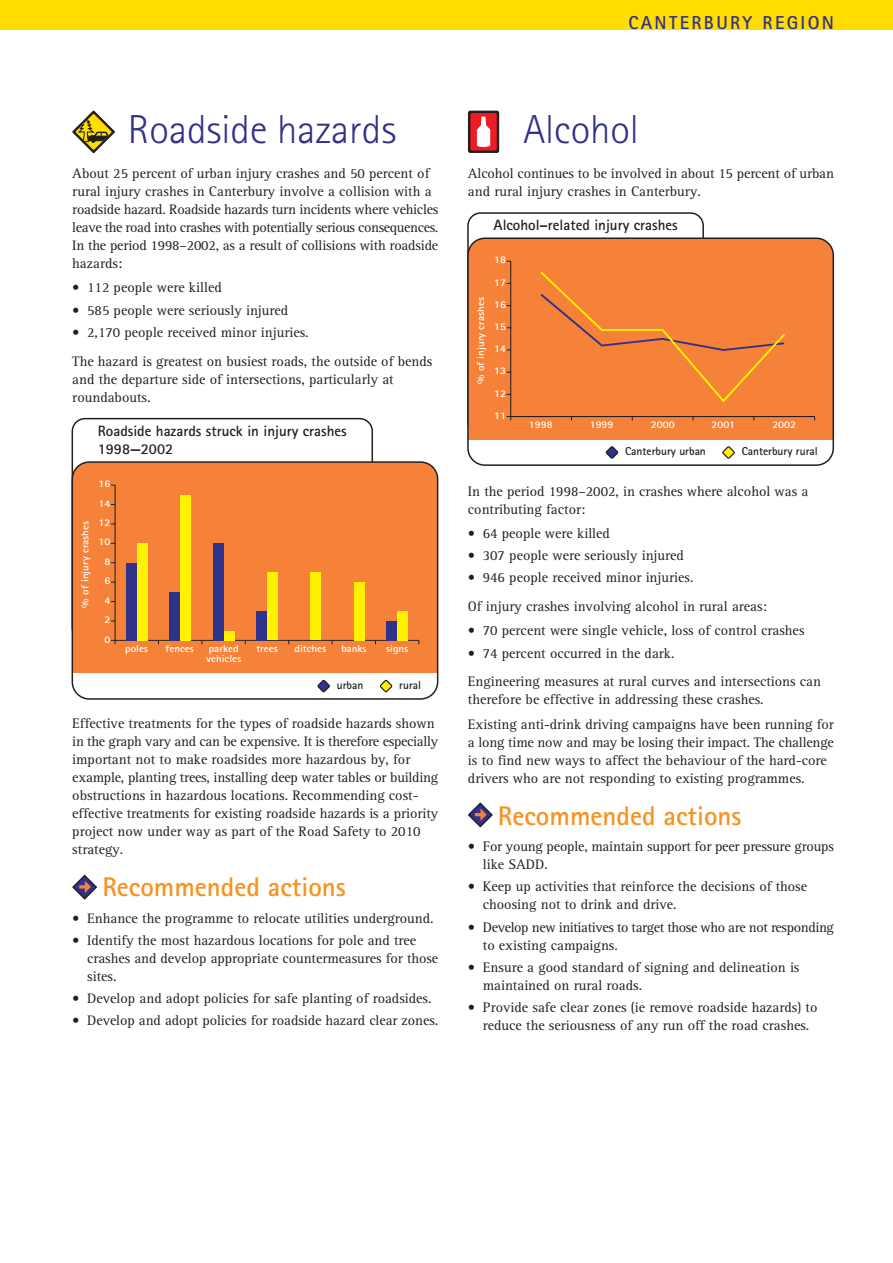
<style>
.page{position:relative;width:893px;height:1263px;background:#fff}
.page>*{position:absolute;margin:0;border:0;box-sizing:border-box;transform-origin:0 0}
.t1{font:40.5px "Rotis Sans Serif Light NZT";color:#303188}
.t2{font:27px "Rotis Sans Serif Bold NZT";color:#f7921e}
.t3{font:18.75px "Rotis Sans Serif Bold NZT";letter-spacing:.125em;color:#303188}
.t4{font:15px/18px "Rotis Sans Serif Bold NZT";color:#231f20}
.t5{font:14.25px/18px "Rotis Serif NZT";color:#231f20}
.t6{font:14.25px/18px "Rotis Serif NZT";letter-spacing:-.025em;color:#231f20}
.t7{font:11.55px "Rotis Sans Serif Bold NZT";color:#231f20}
.t8{font:10.2px/10.2px "Rotis Sans Serif Bold NZT";color:#fff;scale:1.09 1}
</style>
<div class="page">
<div style="left:0;top:0;width:892px;height:30px;background:#fd0"></div>
<div style="left:72px;top:462px;width:365px;height:237px;background:#f58238;border-radius:17px"></div>
<div style="left:72px;top:674px;width:365px;height:25px;background:#fff"></div>
<div style="left:72px;top:461px;width:366px;height:239px;border:2px solid #231f20;border-radius:17px"></div>
<svg style="left:317px;top:679px;width:13px;height:14px"></svg>
<svg style="left:379px;top:679px;width:14px;height:14px"></svg>
<hr style="left:115px;top:640px;width:304px;height:1px;background:#231f20">
<hr style="left:115px;top:485px;width:1px;height:155px;background:#231f20">
<div style="left:137px;top:543px;width:11px;height:97px;background:#fff200"></div>
<div style="left:180px;top:495px;width:11px;height:145px;background:#fff200"></div>
<div style="left:223px;top:631px;width:11px;height:9px;background:#fff200"></div>
<div style="left:267px;top:572px;width:11px;height:68px;background:#fff200"></div>
<div style="left:310px;top:572px;width:11px;height:68px;background:#fff200"></div>
<div style="left:354px;top:582px;width:10px;height:58px;background:#fff200"></div>
<div style="left:397px;top:611px;width:11px;height:29px;background:#fff200"></div>
<div style="left:126px;top:563px;width:11px;height:77px;background:#303188"></div>
<div style="left:169px;top:592px;width:11px;height:48px;background:#303188"></div>
<div style="left:213px;top:543px;width:10px;height:97px;background:#303188"></div>
<div style="left:256px;top:611px;width:11px;height:29px;background:#303188"></div>
<div style="left:386px;top:621px;width:11px;height:19px;background:#303188"></div>
<svg style="left:72px;top:875px;width:25px;height:25px"></svg>
<svg style="left:74px;top:877px;width:21px;height:21px"></svg>
<svg style="left:79px;top:880px;width:13px;height:14px"></svg>
<div style="left:468px;top:238px;width:365px;height:227px;background:#f58238;border-radius:17px"></div>
<div style="left:468px;top:440px;width:365px;height:25px;background:#fff"></div>
<div style="left:467px;top:238px;width:367px;height:228px;border:2px solid #231f20;border-radius:17px"></div>
<svg style="left:605px;top:446px;width:14px;height:13px"></svg>
<svg style="left:722px;top:446px;width:13px;height:13px"></svg>
<hr style="left:510px;top:416px;width:304px;height:1px;background:#231f20">
<hr style="left:510px;top:261px;width:1px;height:156px;background:#231f20">
<svg style="left:540px;top:272px;width:245px;height:131px"></svg>
<svg style="left:468px;top:803px;width:24px;height:24px"></svg>
<svg style="left:470px;top:804px;width:21px;height:21px"></svg>
<svg style="left:475px;top:808px;width:12px;height:14px"></svg>
<svg style="left:468px;top:111px;width:31px;height:42px"></svg>
<div style="left:470px;top:113px;width:26px;height:38px;background:#ed1c24;border-radius:2px"></div>
<svg style="left:477px;top:117px;width:13px;height:30px"></svg>
<svg style="left:72px;top:111px;width:43px;height:42px"></svg>
<svg style="left:76px;top:114px;width:36px;height:36px"></svg>
<svg style="left:77px;top:118px;width:33px;height:26px"></svg>
<h3 class="t3" style="left:628px;top:16px;width:207px">CANTERBURY REGION</h3>
<h1 class="t1" style="left:128px;top:114px;width:270px">Roadside hazards</h1>
<p class="t5" style="left:72px;top:165px;width:367px">About 25 percent of urban injury crashes and 50 percent of rural injury crashes in Canterbury involve a collision with a roadside hazard. Roadside hazards turn incidents where vehicles leave the road into crashes with potentially serious consequences.<br>In the period 1998–2002, as a result of collisions with roadside hazards:</p>
<p class="t5" style="left:72px;top:280px;width:151px">• 112 people were killed</p>
<p class="t5" style="left:72px;top:302px;width:217px">• 585 people were seriously injured</p>
<p class="t5" style="left:72px;top:319px;width:361px;line-height:28.7px">• 2,170 people received minor injuries.<br>The hazard is greatest on busiest roads, the outside of bends</p>
<p class="t5" style="left:72px;top:371px;width:323px">and the departure side of intersections, particularly at roundabouts.</p>
<p class="t4" style="left:98px;top:423px;width:250px">Roadside hazards struck in injury crashes<br>1998—2002</p>
<p class="t8" style="left:98px;top:480px;width:12px">16</p>
<p class="t8" style="left:81px;top:608px;width:81px;rotate:-90deg">% of injury crashes</p>
<p class="t8" style="left:98px;top:499px;width:12px">14</p>
<p class="t8" style="left:98px;top:519px;width:12px">12</p>
<p class="t8" style="left:98px;top:538px;width:12px">10</p>
<p class="t8" style="left:104px;top:557px;width:7px">8</p>
<p class="t8" style="left:104px;top:577px;width:7px">6</p>
<p class="t8" style="left:104px;top:596px;width:7px">4</p>
<p class="t8" style="left:104px;top:616px;width:7px">2</p>
<p class="t8" style="left:104px;top:635px;width:7px">0</p>
<p class="t8" style="left:125px;top:644px;width:22px">poles</p>
<p class="t8" style="left:165px;top:644px;width:27px">fences</p>
<p class="t8" style="left:206px;top:644px;width:34px">parked vehicles</p>
<p class="t8" style="left:256px;top:644px;width:21px">trees</p>
<p class="t8" style="left:294px;top:644px;width:31px">ditches</p>
<p class="t8" style="left:341px;top:644px;width:25px">banks</p>
<p class="t8" style="left:386px;top:644px;width:22px">signs</p>
<p class="t7" style="left:337px;top:681px;width:28px">urban</p>
<p class="t7" style="left:399px;top:681px;width:23px">rural</p>
<p class="t5" style="left:72px;top:716px;width:367px">Effective treatments for the types of roadside hazards shown in the graph vary and can be expensive. It is therefore especially important not to make roadsides more hazardous by, for example, planting trees, installing deep water tables or building obstructions in hazardous locations. Recommending cost&shy;effective treatments for existing roadside hazards is a priority project now under way as part of the Road Safety to 2010 strategy.</p>
<h2 class="t2" style="left:102px;top:877px;width:245px">Recommended actions</h2>
<p class="t5" style="left:72px;top:910px;width:363px">• Enhance the programme to relocate utilities underground.</p>
<p class="t5" style="left:87px;top:932px;width:352px;text-indent:-15px">• Identify the most hazardous locations for pole and tree crashes and develop appropriate countermeasures for those sites.</p>
<p class="t5" style="left:72px;top:991px;width:361px">• Develop and adopt policies for safe planting of roadsides.</p>
<p class="t5" style="left:72px;top:1013px;width:367px">• Develop and adopt policies for roadside hazard clear zones.</p>
<h1 class="t1" style="left:523px;top:114px;width:117px">Alcohol</h1>
<p class="t5" style="left:468px;top:165px;width:367px">Alcohol continues to be involved in about 15 percent of urban and rural injury crashes in Canterbury.</p>
<p class="t4" style="left:493px;top:218px;width:186px">Alcohol–related injury crashes</p>
<p class="t8" style="left:494px;top:256px;width:12px">18</p>
<p class="t8" style="left:476px;top:384px;width:81px;rotate:-90deg">% of injury crashes</p>
<p class="t8" style="left:494px;top:278px;width:12px">17</p>
<p class="t8" style="left:494px;top:300px;width:12px">16</p>
<p class="t8" style="left:494px;top:322px;width:12px">15</p>
<p class="t8" style="left:494px;top:345px;width:12px">14</p>
<p class="t8" style="left:494px;top:367px;width:12px">13</p>
<p class="t8" style="left:494px;top:389px;width:12px">12</p>
<p class="t8" style="left:494px;top:411px;width:12px">11</p>
<p class="t8" style="left:529px;top:420px;width:23px">1998</p>
<p class="t8" style="left:589px;top:420px;width:23px">1999</p>
<p class="t8" style="left:651px;top:420px;width:23px">2000</p>
<p class="t8" style="left:711px;top:420px;width:23px">2001</p>
<p class="t8" style="left:772px;top:420px;width:23px">2002</p>
<p class="t7" style="left:625px;top:447px;width:82px">Canterbury urban</p>
<p class="t7" style="left:741px;top:447px;width:78px">Canterbury rural</p>
<p class="t5" style="left:468px;top:483px;width:342px">In the period 1998–2002, in crashes where alcohol was a contributing factor:</p>
<p class="t5" style="left:468px;top:525px;width:143px">• 64 people were killed</p>
<p class="t5" style="left:468px;top:548px;width:217px">• 307 people were seriously injured</p>
<p class="t5" style="left:468px;top:565px;width:300px;line-height:28.7px">• 946 people received minor injuries.<br>Of injury crashes involving alcohol in rural areas:</p>
<p class="t5" style="left:468px;top:623px;width:338px">• 70 percent were single vehicle, loss of control crashes</p>
<p class="t5" style="left:468px;top:640px;width:354px;line-height:28.7px">• 74 percent occurred in the dark.<br>Engineering measures at rural curves and intersections can</p>
<p class="t5" style="left:468px;top:689px;width:367px;line-height:24.5px">therefore be effective in addressing these crashes.<br>Existing anti-drink driving campaigns have been running for</p>
<p class="t5" style="left:468px;top:734px;width:367px">a long time now and may be losing their impact. The challenge is to find new ways to affect the behaviour of the hard-core drivers who are not responding to existing programmes.</p>
<h2 class="t2" style="left:498px;top:805px;width:245px">Recommended actions</h2>
<p class="t5" style="left:483px;top:839px;width:352px;text-indent:-15px">• For young people, maintain support for peer pressure groups like SADD.</p>
<p class="t5" style="left:483px;top:879px;width:326px;text-indent:-15px">• Keep up activities that reinforce the decisions of those choosing not to drink and drive.</p>
<p class="t6" style="left:483px;top:919px;width:352px;text-indent:-15px">• Develop new initiatives to target those who are not responding to existing campaigns.</p>
<p class="t5" style="left:483px;top:959px;width:318px;text-indent:-15px">• Ensure a good standard of signing and delineation is maintained on rural roads.</p>
<p class="t5" style="left:468px;top:1000px;width:351px;text-align:center">• Provide safe clear zones (ie remove roadside hazards) to reduce the seriousness of any run off the road crashes.</p>
</div>
